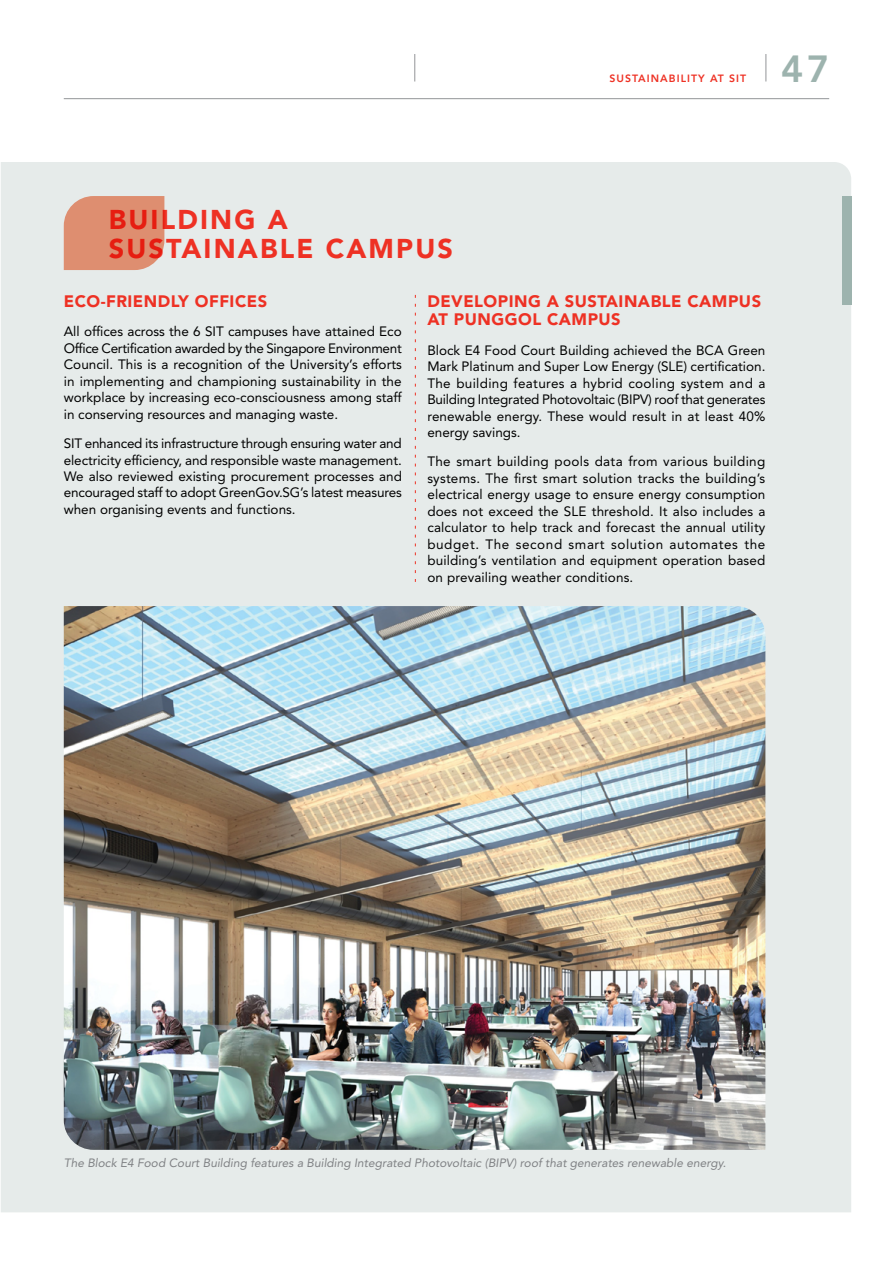
<style>
.page{position:relative;width:893px;height:1263px;background:#fff}
.page>*{position:absolute;margin:0;border:0;box-sizing:border-box;transform-origin:0 0}
.t1{font:800 37.5px "Avenir LT Std";color:#9db3ae}
.t2{font:900 27px/28.5px "Avenir LT Std";letter-spacing:.08em;color:#ee3124}
.t3{font:900 16.5px/18px "Avenir LT Std";letter-spacing:.03em;color:#ee3124}
.t4{font:13.5px/16.5px "Avenir LT Std";color:#000;text-align:justify}
.t5{font:italic 12px "Avenir LT Std";color:#808285}
.t6{font:800 10.5px "Avenir LT Std";letter-spacing:.1em;color:#ee3124}
</style>
<div class="page">
<div style="left:1px;top:162px;width:850px;height:1050px;background:#e6ebea"></div>
<div style="left:842px;top:196px;width:9px;height:108px;background:#9db3ae"></div>
<img style="left:64px;top:606px;width:701px;height:544px">
<svg style="left:415px;top:295px;width:1px;height:287px"></svg>
<div style="left:64px;top:196px;width:100px;height:74px;background:#de8e70"></div>
<svg style="left:414px;top:54px;width:1px;height:27px"></svg>
<svg style="left:766px;top:54px;width:1px;height:27px"></svg>
<hr style="left:64px;top:98px;width:765px;height:1px;background:#939598">
<p class="t6" style="left:609px;top:72px;width:138px">SUSTAINABILITY AT SIT</p>
<h1 class="t1" style="left:781px;top:46px;width:50px">47</h1>
<h2 class="t2" style="left:109px;top:205px;width:346px">BUILDING A<br>SUSTAINABLE CAMPUS</h2>
<p class="t3" style="left:64px;top:292px;width:205px">ECO-FRIENDLY OFFICES</p>
<p class="t4" style="left:64px;top:323px;width:340px">All offices across the 6 SIT campuses have attained Eco Office Certification awarded by the Singapore Environment Council. This is a recognition of the University’s efforts in implementing and championing sustainability in the workplace by increasing eco-consciousness among staff in conserving resources and managing waste.</p>
<p class="t4" style="left:64px;top:435px;width:340px">SIT enhanced its infrastructure through ensuring water and electricity efficiency, and responsible waste management.<br>We also reviewed existing procurement processes and encouraged staff to adopt GreenGov.SG’s latest measures when organising events and functions.</p>
<p class="t3" style="left:427px;top:293px;width:335px">DEVELOPING A SUSTAINABLE CAMPUS<br>AT PUNGGOL CAMPUS</p>
<p class="t4" style="left:427px;top:342px;width:340px">Block E4 Food Court Building achieved the BCA Green Mark Platinum and Super Low Energy (SLE) certification.<br>The building features a hybrid cooling system and a Building Integrated Photovoltaic (BIPV) roof that generates renewable energy. These would result in at least 40% energy savings.</p>
<p class="t4" style="left:427px;top:454px;width:340px">The smart building pools data from various building systems. The first smart solution tracks the building’s electrical energy usage to ensure energy consumption does not exceed the SLE threshold. It also includes a calculator to help track and forecast the annual utility budget. The second smart solution automates the building’s ventilation and equipment operation based on prevailing weather conditions.</p>
<p class="t5" style="left:64px;top:1156px;width:664px">The Block E4 Food Court Building features a Building Integrated Photovoltaic (BIPV) roof that generates renewable energy.</p>
</div>
